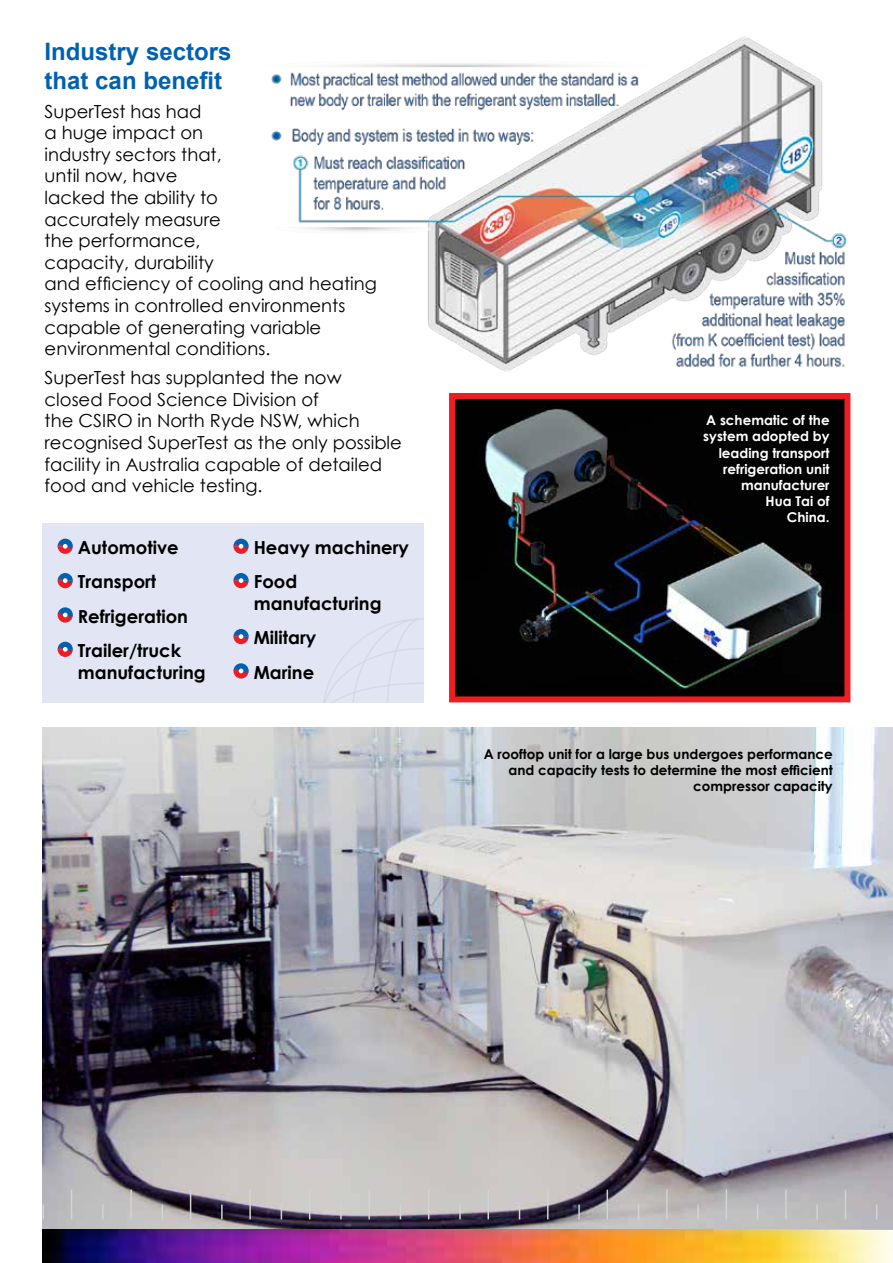
<style>
.page{position:relative;width:893px;height:1263px;background:#fff}
.page>*{position:absolute;margin:0;border:0;box-sizing:border-box;transform-origin:0 0}
.t1{font:700 24px/28.8px "Arial";color:#0061af}
.t2{font:18px/21.6px "Century Gothic";color:#000}
.t3{font:700 18px/34.3px "Century Gothic";color:#000}
.t4{font:700 13.5px/16.2px "Century Gothic";color:#000;text-align:right}
.t5{font:700 13.5px/16.2px "Century Gothic";color:#fff;text-align:right}
</style>
<div class="page">
<div style="left:43px;top:523px;width:381px;height:179px;background:#e1e5f4"></div>
<svg style="left:58px;top:539px;width:15px;height:15px"></svg>
<svg style="left:58px;top:573px;width:15px;height:15px"></svg>
<svg style="left:58px;top:607px;width:15px;height:16px"></svg>
<svg style="left:58px;top:642px;width:15px;height:15px"></svg>
<svg style="left:233px;top:539px;width:16px;height:15px"></svg>
<svg style="left:233px;top:573px;width:16px;height:15px"></svg>
<svg style="left:233px;top:629px;width:16px;height:15px"></svg>
<svg style="left:233px;top:663px;width:16px;height:15px"></svg>
<img style="left:43px;top:727px;width:850px;height:536px">
<svg style="left:323px;top:618px;width:101px;height:84px"></svg>
<img style="left:271px;top:36px;width:576px;height:336px">
<hr style="left:845px;top:1189px;width:1px;height:30px;background:#d1d3d4">
<hr style="left:785px;top:1189px;width:2px;height:30px;background:#d1d3d4">
<hr style="left:726px;top:1189px;width:1px;height:30px;background:#d1d3d4">
<hr style="left:666px;top:1189px;width:2px;height:30px;background:#d1d3d4">
<hr style="left:607px;top:1189px;width:1px;height:30px;background:#d1d3d4">
<hr style="left:547px;top:1189px;width:2px;height:30px;background:#d1d3d4">
<hr style="left:487px;top:1189px;width:2px;height:30px;background:#d1d3d4">
<hr style="left:428px;top:1189px;width:1px;height:30px;background:#d1d3d4">
<hr style="left:368px;top:1189px;width:2px;height:30px;background:#d1d3d4">
<hr style="left:309px;top:1189px;width:1px;height:30px;background:#d1d3d4">
<hr style="left:249px;top:1189px;width:2px;height:30px;background:#d1d3d4">
<hr style="left:190px;top:1189px;width:1px;height:30px;background:#d1d3d4">
<hr style="left:130px;top:1189px;width:2px;height:30px;background:#d1d3d4">
<hr style="left:71px;top:1189px;width:1px;height:30px;background:#d1d3d4">
<svg style="left:876px;top:1204px;width:1px;height:15px"></svg>
<svg style="left:816px;top:1204px;width:2px;height:15px"></svg>
<svg style="left:757px;top:1204px;width:1px;height:15px"></svg>
<svg style="left:697px;top:1204px;width:2px;height:15px"></svg>
<svg style="left:638px;top:1204px;width:1px;height:15px"></svg>
<svg style="left:578px;top:1204px;width:2px;height:15px"></svg>
<svg style="left:519px;top:1204px;width:1px;height:15px"></svg>
<svg style="left:459px;top:1204px;width:2px;height:15px"></svg>
<svg style="left:400px;top:1204px;width:1px;height:15px"></svg>
<svg style="left:340px;top:1204px;width:2px;height:15px"></svg>
<svg style="left:281px;top:1204px;width:1px;height:15px"></svg>
<svg style="left:221px;top:1204px;width:2px;height:15px"></svg>
<svg style="left:162px;top:1204px;width:1px;height:15px"></svg>
<svg style="left:102px;top:1204px;width:2px;height:15px"></svg>
<svg style="left:43px;top:1204px;width:1px;height:15px"></svg>
<svg style="left:449px;top:393px;width:402px;height:310px;background:#291e20"></svg>
<h1 class="t1" style="left:45px;top:38px;width:188px">Industry sectors that can benefit</h1>
<p class="t2" style="left:45px;top:100px;width:334px">SuperTest has had<br>a huge impact on<br>industry sectors that,<br>until now, have<br>lacked the ability to<br>accurately measure<br>the performance,<br>capacity, durability<br>and efficiency of cooling and heating systems in controlled environments capable of generating variable environmental conditions.</p>
<p class="t2" style="left:45px;top:366px;width:359px">SuperTest has supplanted the now closed Food Science Division of<br>the CSIRO in North Ryde NSW, which recognised SuperTest as the only possible facility in Australia capable of detailed food and vehicle testing.</p>
<p class="t3" style="left:78px;top:530px;width:112px">Automotive<br>Transport<br>Refrigeration<br>Trailer/truck</p>
<p class="t3" style="left:78px;top:654px;width:129px">manufacturing</p>
<p class="t3" style="left:254px;top:530px;width:157px">Heavy machinery<br>Food</p>
<p class="t3" style="left:254px;top:586px;width:129px">manufacturing<br>Military<br>Marine</p>
<p class="t5" style="left:703px;top:412px;width:128px">A schematic of the system adopted by leading transport refrigeration unit manufacturer<br>Hua Tai of<br>China.</p>
<p class="t4" style="left:484px;top:745px;width:351px">A rooftop unit for a large bus undergoes performance and capacity tests to determine the most efficient compressor capacity</p>
</div>
